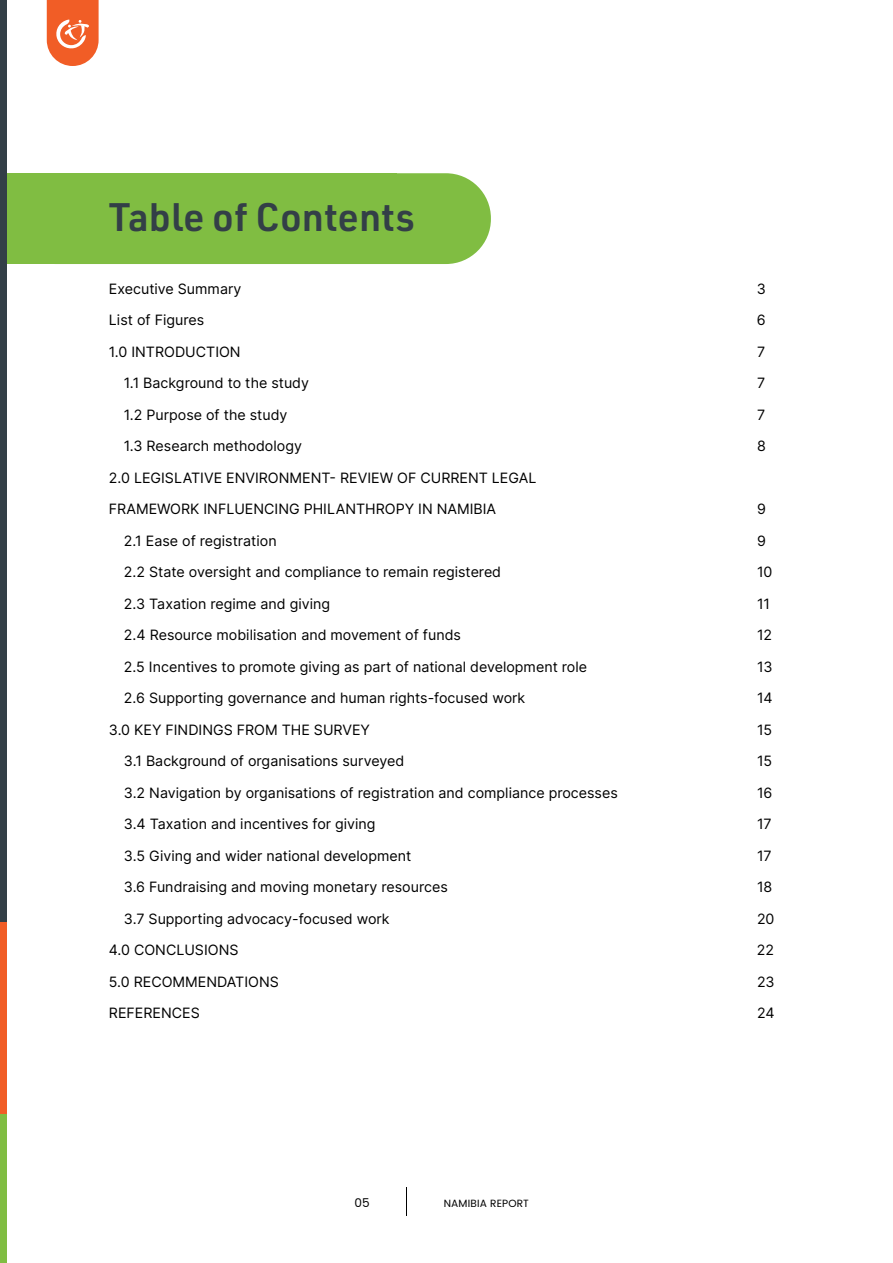
<style>
.page{position:relative;width:893px;height:1263px;background:#fff}
.page>*{position:absolute;margin:0;border:0;box-sizing:border-box;transform-origin:0 0}
.t1{font:600 39px "URWDIN";color:#333f47}
.t2{font:14.25px "Inter";color:#000}
.t3{font:12px "Poppins";color:#000}
.t4{font:10.5px "Poppins";letter-spacing:.005em;color:#000}
</style>
<div class="page">
<svg style="left:406px;top:1187px;width:1px;height:29px"></svg>
<div style="left:10px;top:173px;width:481px;height:91px;background:#80bd42;border-radius:45px"></div>
<div style="left:0;top:173px;width:396px;height:91px;background:#80bd42"></div>
<div style="left:0;top:0;width:6px;height:955px;background:#333f47"></div>
<div style="left:0;top:972px;width:6px;height:291px;background:#80bd42"></div>
<div style="left:0;top:922px;width:6px;height:192px;background:#f15d26"></div>
<svg style="left:47px;top:0;width:52px;height:66px;background:#f37a4d"></svg>
<h1 class="t1" style="left:109px;top:190px;width:307px">Table of Contents</h1>
<p class="t2" style="left:109px;top:278px;width:134px">Executive Summary</p>
<p class="t2" style="left:757px;top:278px;width:11px">3</p>
<p class="t2" style="left:109px;top:310px;width:97px">List of Figures</p>
<p class="t2" style="left:757px;top:310px;width:10px">6</p>
<p class="t2" style="left:109px;top:341px;width:133px">1.0 INTRODUCTION</p>
<p class="t2" style="left:757px;top:341px;width:10px">7</p>
<p class="t2" style="left:124px;top:373px;width:187px">1.1 Background to the study</p>
<p class="t2" style="left:757px;top:373px;width:10px">7</p>
<p class="t2" style="left:124px;top:404px;width:165px">1.2 Purpose of the study</p>
<p class="t2" style="left:757px;top:404px;width:10px">7</p>
<p class="t2" style="left:124px;top:436px;width:179px">1.3 Research methodology</p>
<p class="t2" style="left:757px;top:436px;width:10px">8</p>
<p class="t2" style="left:109px;top:467px;width:429px">2.0 LEGISLATIVE ENVIRONMENT- REVIEW OF CURRENT LEGAL</p>
<p class="t2" style="left:109px;top:499px;width:389px">FRAMEWORK INFLUENCING PHILANTHROPY IN NAMIBIA</p>
<p class="t2" style="left:757px;top:499px;width:10px">9</p>
<p class="t2" style="left:124px;top:530px;width:154px">2.1 Ease of registration</p>
<p class="t2" style="left:757px;top:530px;width:10px">9</p>
<p class="t2" style="left:124px;top:562px;width:379px">2.2 State oversight and compliance to remain registered</p>
<p class="t2" style="left:757px;top:562px;width:17px">10</p>
<p class="t2" style="left:124px;top:593px;width:208px">2.3 Taxation regime and giving</p>
<p class="t2" style="left:757px;top:593px;width:15px">11</p>
<p class="t2" style="left:124px;top:625px;width:339px">2.4 Resource mobilisation and movement of funds</p>
<p class="t2" style="left:757px;top:625px;width:17px">12</p>
<p class="t2" style="left:124px;top:656px;width:465px">2.5 Incentives to promote giving as part of national development role</p>
<p class="t2" style="left:757px;top:656px;width:17px">13</p>
<p class="t2" style="left:124px;top:688px;width:403px">2.6 Supporting governance and human rights-focused work</p>
<p class="t2" style="left:757px;top:688px;width:17px">14</p>
<p class="t2" style="left:109px;top:719px;width:263px">3.0 KEY FINDINGS FROM THE SURVEY</p>
<p class="t2" style="left:757px;top:719px;width:17px">15</p>
<p class="t2" style="left:124px;top:751px;width:282px">3.1 Background of organisations surveyed</p>
<p class="t2" style="left:757px;top:751px;width:17px">15</p>
<p class="t2" style="left:124px;top:782px;width:495px">3.2 Navigation by organisations of registration and compliance processes</p>
<p class="t2" style="left:757px;top:782px;width:17px">16</p>
<p class="t2" style="left:124px;top:814px;width:253px">3.4 Taxation and incentives for giving</p>
<p class="t2" style="left:757px;top:814px;width:16px">17</p>
<p class="t2" style="left:124px;top:845px;width:289px">3.5 Giving and wider national development</p>
<p class="t2" style="left:757px;top:845px;width:16px">17</p>
<p class="t2" style="left:124px;top:877px;width:325px">3.6 Fundraising and moving monetary resources</p>
<p class="t2" style="left:757px;top:877px;width:17px">18</p>
<p class="t2" style="left:124px;top:908px;width:267px">3.7 Supporting advocacy-focused work</p>
<p class="t2" style="left:757px;top:908px;width:19px">20</p>
<p class="t2" style="left:109px;top:940px;width:131px">4.0 CONCLUSIONS</p>
<p class="t2" style="left:757px;top:940px;width:19px">22</p>
<p class="t2" style="left:109px;top:971px;width:171px">5.0 RECOMMENDATIONS</p>
<p class="t2" style="left:757px;top:971px;width:19px">23</p>
<p class="t2" style="left:109px;top:1003px;width:92px">REFERENCES</p>
<p class="t2" style="left:757px;top:1003px;width:19px">24</p>
<p class="t3" style="left:354px;top:1194px;width:17px">05</p>
<p class="t4" style="left:444px;top:1195px;width:86px">NAMIBIA REPORT</p>
</div>
